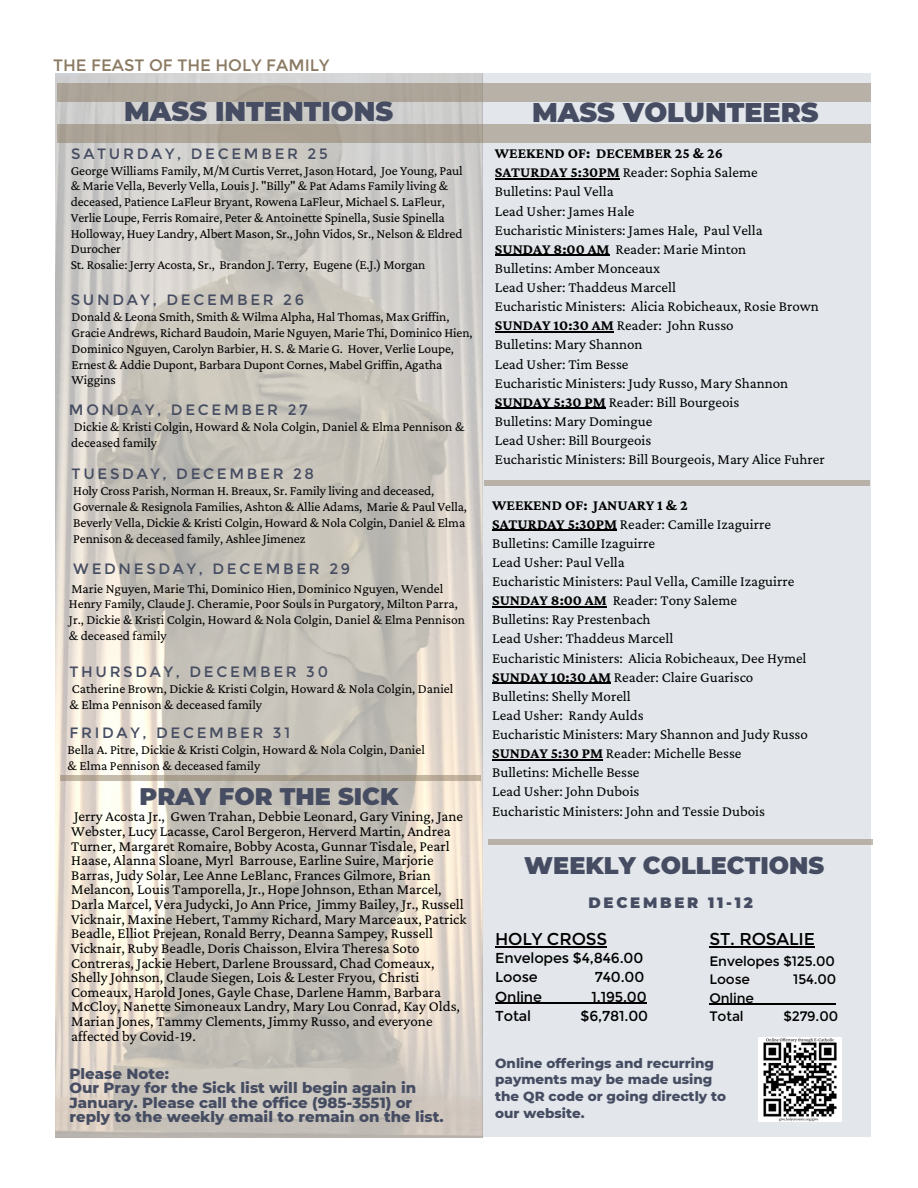
<style>
.page{position:relative;width:918px;height:1188px;background:#fff}
.page>*{position:absolute;margin:0;border:0;box-sizing:border-box;transform-origin:0 0}
.t1{font:900 27px "Montserrat";color:#464d62}
.t2{font:900 24px "Montserrat";color:#464d62}
.t3{font:17.1px "Montserrat";letter-spacing:-.01em;color:#000}
.t4{font:16.5px "Montserrat";color:#8b7a62}
.t5{font:15px/14.7px "Crimson Pro";color:#000}
.t6{font:15px "Montserrat";letter-spacing:.18em;color:#464d62}
.t7{font:800 15px/14.7px "Montserrat";color:#464d62}
.t8{font:700 15px "Crimson Pro";color:#000}
.t9{font:900 15px "Montserrat";letter-spacing:.18em;color:#464d62}
.t10{font:14.4px "Montserrat";letter-spacing:-.01em;color:#000}
.t11{font:13.65px "Montserrat";letter-spacing:-.01em;color:#000}
.t12{font:13.5px/15.8px "Crimson Pro";letter-spacing:-.01em;color:#000}
.t13{font:800 13.5px/16.8px "Montserrat";color:#464d62}
.s1{font-weight:700}
</style>
<div class="page">
<div style="left:482px;top:74px;width:388px;height:1063px;background:#e3e7eb"></div>
<img style="left:56px;top:74px;width:426px;height:1063px">
<div style="left:57px;top:124px;width:814px;height:19px;background:#b1a89c"></div>
<div style="left:57px;top:83px;width:814px;height:19px;background:#b2aa9d"></div>
<svg style="left:60px;top:776px;width:421px;height:5px;background:#b0a493"></svg>
<div style="left:484px;top:480px;width:386px;height:6px;background:#b7b1a7"></div>
<div style="left:488px;top:839px;width:384px;height:5px;background:#b7b1a7"></div>
<hr style="left:495px;top:946px;width:112px;height:1px;background:#000">
<hr style="left:495px;top:1003px;width:47px;height:1px;background:#000">
<hr style="left:542px;top:1003px;width:49px;height:1px;background:#000">
<hr style="left:591px;top:1003px;width:55px;height:1px;background:#000">
<hr style="left:709px;top:946px;width:106px;height:1px;background:#000">
<hr style="left:709px;top:1004px;width:45px;height:1px;background:#000">
<hr style="left:754px;top:1004px;width:72px;height:1px;background:#000">
<img style="left:759px;top:1038px;width:83px;height:83px">
<hr style="left:495px;top:178px;width:125px;height:2px;background:#000">
<hr style="left:495px;top:255px;width:115px;height:1px;background:#000">
<hr style="left:495px;top:331px;width:119px;height:2px;background:#000">
<hr style="left:495px;top:408px;width:111px;height:1px;background:#000">
<hr style="left:492px;top:530px;width:125px;height:1px;background:#000">
<hr style="left:492px;top:606px;width:115px;height:1px;background:#000">
<hr style="left:492px;top:683px;width:119px;height:1px;background:#000">
<hr style="left:492px;top:759px;width:111px;height:1px;background:#000">
<p class="t4" style="left:53px;top:55px;width:278px">THE FEAST OF THE HOLY FAMILY</p>
<p class="t1" style="left:124px;top:95px;width:271px">MASS INTENTIONS</p>
<p class="t6" style="left:71px;top:144px;width:258px">SATURDAY, DECEMBER 25</p>
<p class="t12" style="left:71px;top:162px;width:393px">George Williams Family, M/M Curtis Verret, Jason Hotard, Joe Young, Paul &amp; Marie Vella, Beverly Vella, Louis J. "Billy" &amp; Pat Adams Family living &amp; deceased, Patience LaFleur Bryant, Rowena LaFleur, Michael S. LaFleur, Verlie Loupe, Ferris Romaire, Peter &amp; Antoinette Spinella, Susie Spinella Holloway, Huey Landry, Albert Mason, Sr., John Vidos, Sr., Nelson &amp; Eldred Durocher</p>
<p class="t12" style="left:71px;top:257px;width:356px">St. Rosalie: Jerry Acosta, Sr., Brandon J. Terry, Eugene (E.J.) Morgan</p>
<p class="t12" style="left:72px;top:309px;width:402px">Donald &amp; Leona Smith, Smith &amp; Wilma Alpha, Hal Thomas, Max Griffin, Gracie Andrews, Richard Baudoin, Marie Nguyen, Marie Thi, Dominico Hien, Dominico Nguyen, Carolyn Barbier, H. S. &amp; Marie G. Hover, Verlie Loupe, Ernest &amp; Addie Dupont, Barbara Dupont Cornes, Mabel Griffin, Agatha Wiggins</p>
<p class="t6" style="left:69px;top:401px;width:240px">MONDAY, DECEMBER 27</p>
<p class="t6" style="left:71px;top:291px;width:235px">SUNDAY, DECEMBER 26</p>
<p class="t12" style="left:71px;top:419px;width:395px">Dickie &amp; Kristi Colgin, Howard &amp; Nola Colgin, Daniel &amp; Elma Pennison &amp; deceased family</p>
<p class="t6" style="left:72px;top:465px;width:244px">TUESDAY, DECEMBER 28</p>
<p class="t12" style="left:73px;top:483px;width:395px">Holy Cross Parish, Norman H. Breaux, Sr. Family living and deceased, Governale &amp; Resignola Families, Ashton &amp; Allie Adams, Marie &amp; Paul Vella, Beverly Vella, Dickie &amp; Kristi Colgin, Howard &amp; Nola Colgin, Daniel &amp; Elma Pennison &amp; deceased family, Ashlee Jimenez</p>
<p class="t6" style="left:73px;top:559px;width:278px">WEDNESDAY, DECEMBER 29</p>
<p class="t12" style="left:69px;top:580px;width:398px">Marie Nguyen, Marie Thi, Dominico Hien, Dominico Nguyen, Wendel Henry Family, Claude J. Cheramie, Poor Souls in Purgatory, Milton Parra, Jr., Dickie &amp; Kristi Colgin, Howard &amp; Nola Colgin, Daniel &amp; Elma Pennison &amp; deceased family</p>
<p class="t6" style="left:69px;top:663px;width:260px">THURSDAY, DECEMBER 30</p>
<p class="t12" style="left:72px;top:681px;width:383px">Catherine Brown, Dickie &amp; Kristi Colgin, Howard &amp; Nola Colgin, Daniel</p>
<p class="t12" style="left:69px;top:697px;width:194px">&amp; Elma Pennison &amp; deceased family</p>
<p class="t6" style="left:69px;top:724px;width:222px">FRIDAY, DECEMBER 31</p>
<p class="t12" style="left:68px;top:742px;width:359px">Bella A. Pitre, Dickie &amp; Kristi Colgin, Howard &amp; Nola Colgin, Daniel</p>
<p class="t12" style="left:68px;top:757px;width:194px">&amp; Elma Pennison &amp; deceased family</p>
<p class="t2" style="left:140px;top:782px;width:260px">PRAY FOR THE SICK</p>
<p class="t5" style="left:71px;top:809px;width:397px">Jerry Acosta Jr., Gwen Trahan, Debbie Leonard, Gary Vining, Jane Webster, Lucy Lacasse, Carol Bergeron, Herverd Martin, Andrea Turner, Margaret Romaire, Bobby Acosta, Gunnar Tisdale, Pearl Haase, Alanna Sloane, Myrl Barrouse, Earline Suire, Marjorie Barras, Judy Solar, Lee Anne LeBlanc, Frances Gilmore, Brian Melancon, Louis Tamporella, Jr., Hope Johnson, Ethan Marcel, Darla Marcel, Vera Judycki, Jo Ann Price, Jimmy Bailey, Jr., Russell Vicknair, Maxine Hebert, Tammy Richard, Mary Marceaux, Patrick Beadle, Elliot Prejean, Ronald Berry, Deanna Sampey, Russell Vicknair, Ruby Beadle, Doris Chaisson, Elvira Theresa Soto Contreras, Jackie Hebert, Darlene Broussard, Chad Comeaux, Shelly Johnson, Claude Siegen, Lois &amp; Lester Fryou, Christi Comeaux, Harold Jones, Gayle Chase, Darlene Hamm, Barbara McCloy, Nanette Simoneaux Landry, Mary Lou Conrad, Kay Olds, Marian Jones, Tammy Clements, Jimmy Russo, and everyone affected by Covid-19.</p>
<p class="t7" style="left:70px;top:1066px;width:101px">Please Note:</p>
<p class="t7" style="left:70px;top:1080px;width:348px">Our Pray for the Sick list will begin again in<br>January. Please call the office (985-3551) or</p>
<p class="t7" style="left:70px;top:1110px;width:376px">reply to the weekly email to remain on the list.</p>
<p class="t1" style="left:532px;top:96px;width:288px">MASS VOLUNTEERS</p>
<p class="t8" style="left:495px;top:145px;width:230px">WEEKEND OF: DECEMBER 25 &amp; 26</p>
<p class="t5" style="left:495px;top:165px;width:264px"><span class="s1">SATURDAY 5:30PM</span> Reader: Sophia Saleme</p>
<p class="t5" style="left:495px;top:184px;width:120px">Bulletins: Paul Vella</p>
<p class="t5" style="left:495px;top:203px;width:141px">Lead Usher: James Hale</p>
<p class="t5" style="left:495px;top:222px;width:269px">Eucharistic Ministers: James Hale, Paul Vella</p>
<p class="t5" style="left:495px;top:241px;width:253px"><span class="s1">SUNDAY 8:00 AM</span> Reader: Marie Minton</p>
<p class="t5" style="left:495px;top:260px;width:167px">Bulletins: Amber Monceaux</p>
<p class="t5" style="left:495px;top:280px;width:183px">Lead Usher: Thaddeus Marcell</p>
<p class="t5" style="left:495px;top:299px;width:326px">Eucharistic Ministers: Alicia Robicheaux, Rosie Brown</p>
<p class="t5" style="left:495px;top:318px;width:240px"><span class="s1">SUNDAY 10:30 AM</span> Reader: John Russo</p>
<p class="t5" style="left:495px;top:337px;width:149px">Bulletins: Mary Shannon</p>
<p class="t5" style="left:495px;top:356px;width:135px">Lead Usher: Tim Besse</p>
<p class="t5" style="left:495px;top:375px;width:295px">Eucharistic Ministers: Judy Russo, Mary Shannon</p>
<p class="t5" style="left:495px;top:394px;width:246px"><span class="s1">SUNDAY 5:30 PM</span> Reader: Bill Bourgeois</p>
<p class="t5" style="left:495px;top:413px;width:159px">Bulletins: Mary Domingue</p>
<p class="t5" style="left:495px;top:433px;width:158px">Lead Usher: Bill Bourgeois</p>
<p class="t5" style="left:495px;top:452px;width:331px">Eucharistic Ministers: Bill Bourgeois, Mary Alice Fuhrer</p>
<p class="t8" style="left:492px;top:496px;width:197px">WEEKEND OF: JANUARY 1 &amp; 2</p>
<p class="t5" style="left:492px;top:516px;width:280px"><span class="s1">SATURDAY 5:30PM</span> Reader: Camille Izaguirre</p>
<p class="t5" style="left:492px;top:535px;width:164px">Bulletins: Camille Izaguirre</p>
<p class="t5" style="left:492px;top:554px;width:134px">Lead Usher: Paul Vella</p>
<p class="t5" style="left:492px;top:574px;width:304px">Eucharistic Ministers: Paul Vella, Camille Izaguirre</p>
<p class="t5" style="left:492px;top:593px;width:246px"><span class="s1">SUNDAY 8:00 AM</span> Reader: Tony Saleme</p>
<p class="t5" style="left:492px;top:612px;width:160px">Bulletins: Ray Prestenbach</p>
<p class="t5" style="left:492px;top:631px;width:183px">Lead Usher: Thaddeus Marcell</p>
<p class="t5" style="left:492px;top:650px;width:316px">Eucharistic Ministers: Alicia Robicheaux, Dee Hymel</p>
<p class="t5" style="left:492px;top:669px;width:263px"><span class="s1">SUNDAY 10:30 AM</span> Reader: Claire Guarisco</p>
<p class="t5" style="left:492px;top:688px;width:140px">Bulletins: Shelly Morell</p>
<p class="t5" style="left:492px;top:707px;width:153px">Lead Usher: Randy Aulds</p>
<p class="t5" style="left:492px;top:727px;width:317px">Eucharistic Ministers: Mary Shannon and Judy Russo</p>
<p class="t5" style="left:492px;top:746px;width:251px"><span class="s1">SUNDAY 5:30 PM</span> Reader: Michelle Besse</p>
<p class="t5" style="left:492px;top:765px;width:149px">Bulletins: Michelle Besse</p>
<p class="t5" style="left:492px;top:784px;width:149px">Lead Usher: John Dubois</p>
<p class="t5" style="left:492px;top:803px;width:274px">Eucharistic Ministers: John and Tessie Dubois</p>
<p class="t2" style="left:524px;top:851px;width:301px">WEEKLY COLLECTIONS</p>
<p class="t9" style="left:589px;top:894px;width:166px">DECEMBER 11-12</p>
<p class="t3" style="left:495px;top:929px;width:114px">HOLY CROSS</p>
<p class="t10" style="left:495px;top:949px;width:150px">Envelopes $4,846.00</p>
<p class="t10" style="left:495px;top:968px;width:44px">Loose</p>
<p class="t10" style="left:595px;top:968px;width:51px">740.00</p>
<p class="t10" style="left:495px;top:988px;width:48px">Online</p>
<p class="t10" style="left:591px;top:988px;width:57px">1,195.00</p>
<p class="t10" style="left:495px;top:1007px;width:37px">Total</p>
<p class="t10" style="left:581px;top:1007px;width:69px">$6,781.00</p>
<p class="t3" style="left:709px;top:928px;width:107px">ST. ROSALIE</p>
<p class="t11" style="left:709px;top:952px;width:127px">Envelopes $125.00</p>
<p class="t11" style="left:709px;top:971px;width:42px">Loose</p>
<p class="t11" style="left:793px;top:971px;width:45px">154.00</p>
<p class="t11" style="left:709px;top:989px;width:46px">Online</p>
<p class="t11" style="left:709px;top:1008px;width:36px">Total</p>
<p class="t11" style="left:783px;top:1008px;width:56px">$279.00</p>
<p class="t13" style="left:495px;top:1054px;width:220px">Online offerings and recurring payments may be made using</p>
<p class="t13" style="left:495px;top:1088px;width:233px">the QR code or going directly to our website.</p>
</div>
